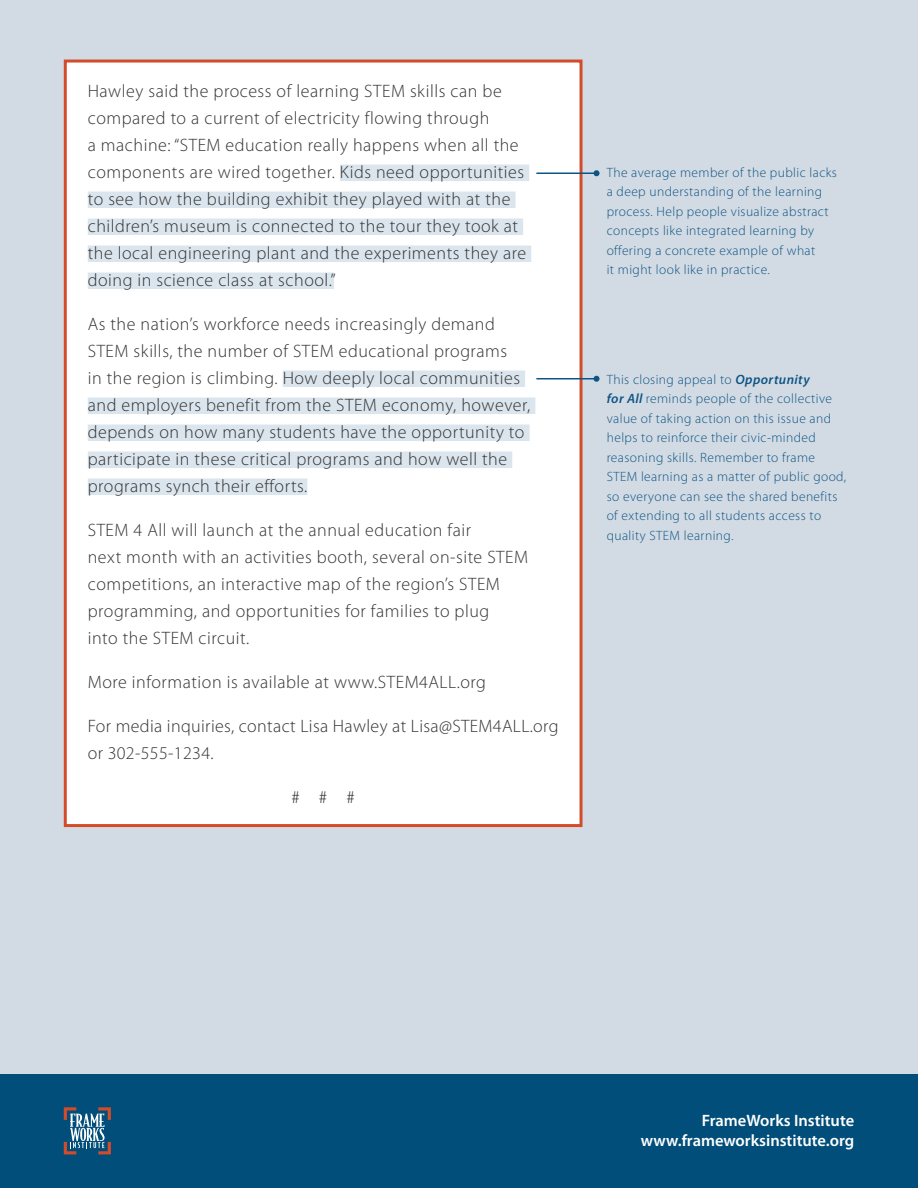
<style>
.page{position:relative;width:918px;height:1188px;background:#d2dbe3}
.page>*{position:absolute;margin:0;border:0;box-sizing:border-box;transform-origin:0 0}
.t1{font:300 18px/27px "Myriad Pro";letter-spacing:.03em;color:#333}
.t2{font:600 16.5px/19.8px "Myriad Pro";color:#fff;text-align:right}
.t3{font:300 13.5px/19.5px "Myriad Pro";letter-spacing:.03em;color:#0e5485}
.s1{font-weight:600;font-style:italic}
</style>
<div class="page">
<div style="left:0;top:1074px;width:918px;height:114px;background:#004e79"></div>
<svg style="left:64px;top:1107px;width:47px;height:47px"></svg>
<div style="left:65px;top:61px;width:516px;height:765px;background:#fff"></div>
<div style="left:340px;top:165px;width:189px;height:16px;background:#dbe5ed"></div>
<div style="left:88px;top:192px;width:428px;height:16px;background:#dbe5ed"></div>
<div style="left:88px;top:219px;width:435px;height:16px;background:#dbe5ed"></div>
<div style="left:88px;top:246px;width:443px;height:16px;background:#dbe5ed"></div>
<div style="left:88px;top:273px;width:246px;height:16px;background:#dbe5ed"></div>
<div style="left:283px;top:371px;width:242px;height:16px;background:#dbe5ed"></div>
<div style="left:88px;top:398px;width:447px;height:16px;background:#dbe5ed"></div>
<div style="left:88px;top:425px;width:442px;height:16px;background:#dbe5ed"></div>
<div style="left:88px;top:452px;width:424px;height:16px;background:#dbe5ed"></div>
<div style="left:88px;top:479px;width:219px;height:16px;background:#dbe5ed"></div>
<div style="left:64px;top:60px;width:519px;height:767px;border:3px solid #d34c2a"></div>
<hr style="left:536px;top:172px;width:61px;height:2px;background:#0e5485">
<svg style="left:594px;top:170px;width:6px;height:6px"></svg>
<hr style="left:536px;top:378px;width:61px;height:2px;background:#0e5485">
<svg style="left:594px;top:376px;width:6px;height:6px"></svg>
<p class="t1" style="left:88px;top:78px;width:440px">Hawley said the process of learning STEM skills can be compared to a current of electricity flowing through<br>a machine: “STEM education really happens when all the components are wired together. Kids need opportunities to see how the building exhibit they played with at the children’s museum is connected to the tour they took at the local engineering plant and the experiments they are doing in science class at school.”</p>
<p class="t1" style="left:88px;top:311px;width:444px">As the nation’s workforce needs increasingly demand STEM skills, the number of STEM educational programs<br>in the region is climbing. How deeply local communities and employers benefit from the STEM economy, however, depends on how many students have the opportunity to participate in these critical programs and how well the programs synch their efforts.</p>
<p class="t1" style="left:88px;top:517px;width:442px">STEM 4 All will launch at the annual education fair<br>next month with an activities booth, several on-site STEM competitions, an interactive map of the region’s STEM programming, and opportunities for families to plug<br>into the STEM circuit.</p>
<p class="t1" style="left:88px;top:669px;width:400px">More information is available at www.STEM4ALL.org</p>
<p class="t1" style="left:88px;top:713px;width:472px">For media inquiries, contact Lisa Hawley at Lisa@STEM4ALL.org or 302-555-1234.</p>
<p class="t1" style="left:292px;top:784px;width:65px">###</p>
<p class="t3" style="left:607px;top:163px;width:232px">The average member of the public lacks a deep understanding of the learning process. Help people visualize abstract concepts like integrated learning by offering a concrete example of what<br>it might look like in practice.</p>
<p class="t3" style="left:607px;top:370px;width:241px">This closing appeal to <span class="s1">Opportunity<br>for All</span> reminds people of the collective value of taking action on this issue and helps to reinforce their civic-minded reasoning skills. Remember to frame STEM learning as a matter of public good, so everyone can see the shared benefits of extending to all students access to quality STEM learning.</p>
<p class="t2" style="left:641px;top:1110px;width:215px">FrameWorks Institute www.frameworksinstitute.org</p>
</div>
